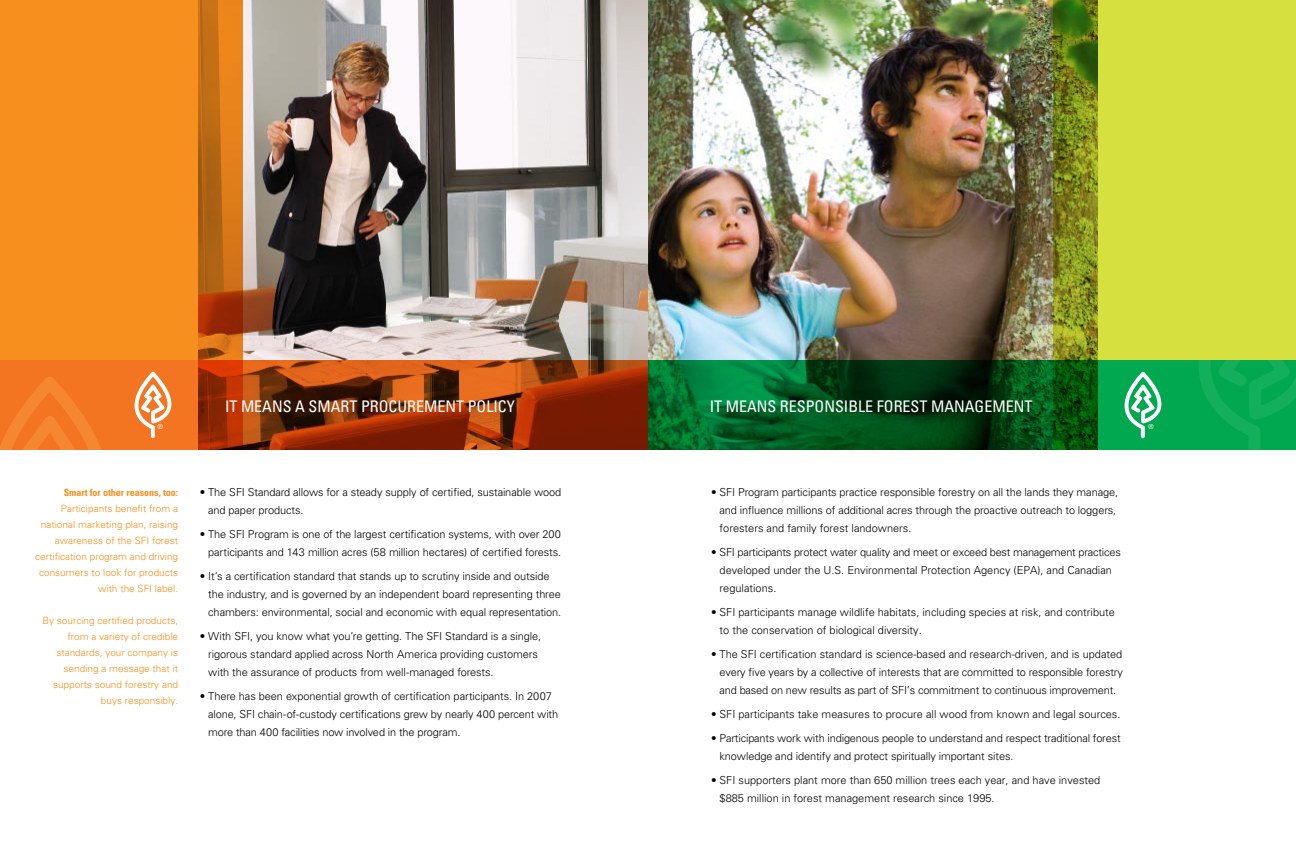
<style>
.page{position:relative;width:1296px;height:864px;background:#fff}
.page>*{position:absolute;margin:0;border:0;box-sizing:border-box;transform-origin:0 0}
.t1{font:condensed 16px "Univers";color:#fff}
.t2{font:300 11px/18px "Univers";letter-spacing:-.01em;color:#000}
.t3{font:300 10px/16px "Univers";color:#f78f1e;text-align:right}
.t4{font:700 condensed 10px "Univers";color:#f78f1e}
.t5{font:300 7px "Univers";color:#fff}
</style>
<div class="page">
<img style="left:243px;top:0;width:810px;height:360px">
<svg style="left:0;top:0;width:243px;height:360px;background:#ed881c"></svg>
<svg style="left:198px;top:360px;width:450px;height:90px;background:#93340a"></svg>
<div style="left:0;top:360px;width:198px;height:90px;background:#f37421"></div>
<svg style="left:0;top:377px;width:101px;height:73px"></svg>
<svg style="left:135px;top:372px;width:37px;height:66px"></svg>
<svg style="left:1053px;top:0;width:243px;height:360px;background:#c3ce37"></svg>
<div style="left:1098px;top:360px;width:198px;height:90px;background:#00a94f"></div>
<svg style="left:648px;top:360px;width:450px;height:90px;background:#00521d"></svg>
<svg style="left:1125px;top:372px;width:37px;height:66px"></svg>
<svg style="left:1199px;top:360px;width:97px;height:90px"></svg>
<p class="t5" style="left:158px;top:422px;width:7px">®</p>
<h1 class="t1" style="left:225px;top:396px;width:27px">IT MEANS</h1>
<h1 class="t1" style="left:295px;top:396px;width:221px">A SMART PROCUREMENT POLICY</h1>
<p class="t4" style="left:64px;top:487px;width:116px">Smart for other reasons, too:</p>
<p class="t3" style="left:35px;top:501px;width:144px">Participants benefit from a national marketing plan, raising awareness of the SFI forest certification program and driving consumers to look for products with the SFI label.</p>
<p class="t3" style="left:43px;top:613px;width:137px">By sourcing certified products, from a variety of credible standards, your company is sending a message that it supports sound forestry and buys responsibly.</p>
<p class="t2" style="left:208px;top:482px;width:355px;text-indent:-8px">• The SFI Standard allows for a steady supply of certified, sustainable wood and paper products.</p>
<p class="t2" style="left:200px;top:524px;width:363px;text-align:right">• The SFI Program is one of the largest certification systems, with over 200 participants and 143 million acres (58 million hectares) of certified forests.</p>
<p class="t2" style="left:208px;top:566px;width:355px;text-indent:-8px">• It’s a certification standard that stands up to scrutiny inside and outside the industry, and is governed by an independent board representing three chambers: environmental, social and economic with equal representation.</p>
<p class="t2" style="left:208px;top:626px;width:335px;text-indent:-8px">• With SFI, you know what you’re getting. The SFI Standard is a single, rigorous standard applied across North America providing customers with the assurance of products from well-managed forests.</p>
<p class="t2" style="left:208px;top:686px;width:351px;text-indent:-8px">• There has been exponential growth of certification participants. In 2007 alone, SFI chain-of-custody certifications grew by nearly 400 percent with more than 400 facilities now involved in the program.</p>
<h1 class="t1" style="left:710px;top:396px;width:27px">IT MEANS</h1>
<h1 class="t1" style="left:780px;top:396px;width:254px">RESPONSIBLE FOREST MANAGEMENT</h1>
<p class="t2" style="left:720px;top:482px;width:400px;text-indent:-9px">• SFI Program participants practice responsible forestry on all the lands they manage, and influence millions of additional acres through the proactive outreach to loggers, foresters and family forest landowners.</p>
<p class="t2" style="left:720px;top:542px;width:403px;text-indent:-9px">• SFI participants protect water quality and meet or exceed best management practices developed under the U.S. Environmental Protection Agency (EPA), and Canadian regulations.</p>
<p class="t2" style="left:720px;top:602px;width:397px;text-indent:-9px">• SFI participants manage wildlife habitats, including species at risk, and contribute to the conservation of biological diversity.</p>
<p class="t2" style="left:720px;top:644px;width:405px;text-align:justify;text-indent:-9px">• The SFI certification standard is science-based and research-driven, and is updated every five years by a collective of interests that are committed to responsible forestry and based on new results as part of SFI’s commitment to continuous improvement.</p>
<p class="t2" style="left:711px;top:704px;width:411px">• SFI participants take measures to procure all wood from known and legal sources.</p>
<p class="t2" style="left:720px;top:728px;width:403px;text-indent:-9px">• Participants work with indigenous people to understand and respect traditional forest knowledge and identify and protect spiritually important sites.</p>
<p class="t2" style="left:720px;top:770px;width:382px;text-indent:-9px">• SFI supporters plant more than 650 million trees each year, and have invested $885 million in forest management research since 1995.</p>
<p class="t5" style="left:1148px;top:422px;width:7px">®</p>
</div>
